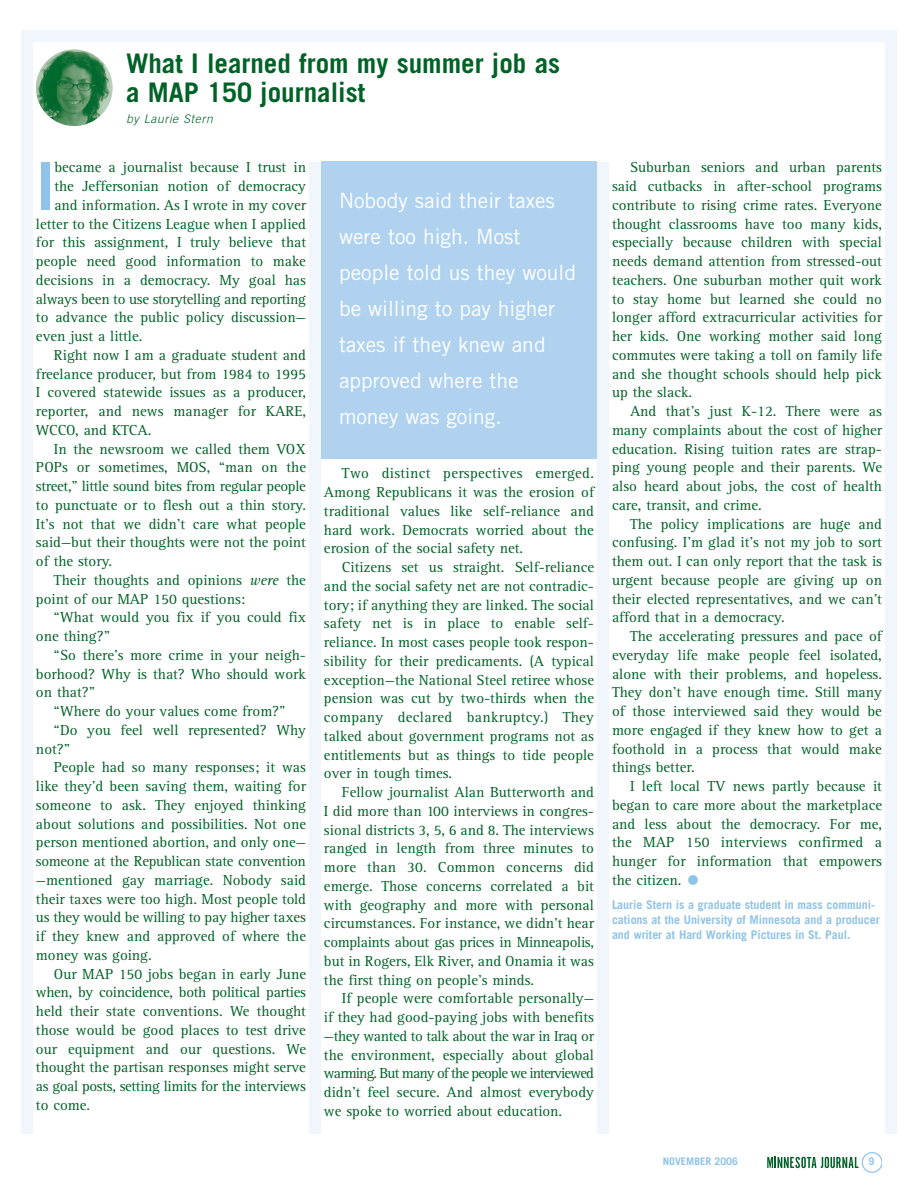
<style>
.page{position:relative;width:918px;height:1188px;background:#fff}
.page>*{position:absolute;margin:0;border:0;box-sizing:border-box;transform-origin:0 0}
.t1{font:66.3px "Trade Gothic Bold Cond Twenty";color:#8fc3e9}
.t2{font:700 27px/28.5px "Trade Gothic";color:#006227}
.t3{font:21px/36px "Trade Gothic";color:#fff}
.t4{font:15px/18.8px "Rotis Serif";color:#006227;text-align:justify}
.t5{font:15px "Rotis Serif";letter-spacing:-.02em;color:#006227}
.t6{font:700 12px/15px "Trade Gothic";color:#8fc3e9}
.t7{font:italic 300 12px "Trade Gothic";color:#006227}
.t8{font:700 10.5px "Trade Gothic";color:#8fc3e9}
.s1{font-style:italic}
.s2{font-size:27px;color:#8fc3e9}
</style>
<div class="page">
<svg style="left:767px;top:1152px;width:115px;height:21px"></svg>
<img style="left:36px;top:50px;width:76px;height:76px;border-radius:50%">
<div style="left:21px;top:30px;width:876px;height:1110px;border:12px solid #f1f6fc"></div>
<div style="left:309px;top:162px;width:12px;height:972px;background:#f1f6fc"></div>
<div style="left:597px;top:162px;width:12px;height:972px;background:#f1f6fc"></div>
<div style="left:321px;top:162px;width:276px;height:297px;background:#b0d2ef"></div>
<h2 class="t2" style="left:126px;top:49px;width:436px">What I learned from my summer job as a MAP 150 journalist</h2>
<p class="t7" style="left:126px;top:112px;width:91px">by Laurie Stern</p>
<h1 class="t1" style="left:36px;top:146px;width:20px">I</h1>
<p class="t4" style="left:54px;top:159px;width:253px">became a journalist because I trust in</p>
<p class="t4" style="left:54px;top:177px;width:253px">the Jeffersonian notion of democracy</p>
<p class="t4" style="left:54px;top:196px;width:253px">and information. As I wrote in my cover</p>
<p class="t4" style="left:36px;top:215px;width:271px">letter to the Citizens League when I applied</p>
<p class="t4" style="left:36px;top:234px;width:272px">for this assignment, I truly believe that</p>
<p class="t4" style="left:36px;top:252px;width:271px">people need good information to make</p>
<p class="t4" style="left:36px;top:271px;width:272px">decisions in a democracy. My goal has</p>
<p class="t5" style="left:36px;top:290px;width:271px">always been to use storytelling and reporting</p>
<p class="t4" style="left:36px;top:309px;width:271px">to advance the public policy discussion—</p>
<p class="t4" style="left:36px;top:327px;width:108px">even just a little.</p>
<p class="t4" style="left:54px;top:346px;width:254px">Right now I am a graduate student and</p>
<p class="t4" style="left:36px;top:365px;width:272px">freelance producer, but from 1984 to 1995</p>
<p class="t4" style="left:36px;top:384px;width:272px">I covered statewide issues as a producer,</p>
<p class="t4" style="left:36px;top:402px;width:272px">reporter, and news manager for KARE,</p>
<p class="t4" style="left:36px;top:421px;width:117px">WCCO, and KTCA.</p>
<p class="t4" style="left:54px;top:440px;width:253px">In the newsroom we called them VOX</p>
<p class="t4" style="left:36px;top:459px;width:272px">POPs or sometimes, MOS, “man on the</p>
<p class="t5" style="left:36px;top:478px;width:271px">street,” little sound bites from regular people</p>
<p class="t4" style="left:36px;top:496px;width:272px">to punctuate or to flesh out a thin story.</p>
<p class="t4" style="left:36px;top:515px;width:272px">It's not that we didn't care what people</p>
<p class="t4" style="left:36px;top:534px;width:272px">said—but their thoughts were not the point</p>
<p class="t4" style="left:36px;top:552px;width:78px">of the story.</p>
<p class="t4" style="left:54px;top:571px;width:253px">Their thoughts and opinions <span class="s1">were</span> the</p>
<p class="t4" style="left:36px;top:590px;width:211px">point of our MAP 150 questions:</p>
<p class="t4" style="left:54px;top:609px;width:254px">“What would you fix if you could fix</p>
<p class="t4" style="left:36px;top:627px;width:75px">one thing?”</p>
<p class="t4" style="left:54px;top:646px;width:254px">“So there's more crime in your neigh-</p>
<p class="t4" style="left:36px;top:665px;width:272px">borhood? Why is that? Who should work</p>
<p class="t4" style="left:36px;top:684px;width:60px">on that?”</p>
<p class="t4" style="left:54px;top:702px;width:233px">“Where do your values come from?”</p>
<p class="t4" style="left:54px;top:721px;width:253px">“Do you feel well represented? Why</p>
<p class="t4" style="left:36px;top:740px;width:35px">not?”</p>
<p class="t4" style="left:54px;top:759px;width:254px">People had so many responses; it was</p>
<p class="t4" style="left:36px;top:777px;width:271px">like they'd been saving them, waiting for</p>
<p class="t4" style="left:36px;top:796px;width:272px">someone to ask. They enjoyed thinking</p>
<p class="t4" style="left:36px;top:815px;width:272px">about solutions and possibilities. Not one</p>
<p class="t4" style="left:36px;top:834px;width:271px">person mentioned abortion, and only one—</p>
<p class="t5" style="left:36px;top:853px;width:272px">someone at the Republican state convention</p>
<p class="t4" style="left:36px;top:871px;width:271px">—mentioned gay marriage. Nobody said</p>
<p class="t4" style="left:36px;top:890px;width:271px">their taxes were too high. Most people told</p>
<p class="t4" style="left:36px;top:909px;width:271px">us they would be willing to pay higher taxes</p>
<p class="t4" style="left:36px;top:927px;width:272px">if they knew and approved of where the</p>
<p class="t4" style="left:36px;top:946px;width:117px">money was going.</p>
<p class="t4" style="left:54px;top:965px;width:254px">Our MAP 150 jobs began in early June</p>
<p class="t5" style="left:36px;top:984px;width:272px">when, by coincidence, both political parties</p>
<p class="t4" style="left:36px;top:1002px;width:272px">held their state conventions. We thought</p>
<p class="t4" style="left:36px;top:1021px;width:271px">those would be good places to test drive</p>
<p class="t4" style="left:36px;top:1040px;width:272px">our equipment and our questions. We</p>
<p class="t4" style="left:36px;top:1059px;width:271px">thought the partisan responses might serve</p>
<p class="t5" style="left:36px;top:1078px;width:272px">as goal posts, setting limits for the interviews</p>
<p class="t4" style="left:36px;top:1096px;width:56px">to come.</p>
<h3 class="t3" style="left:339px;top:182px;width:239px">Nobody said their taxes were too high. Most people told us they would be willing to pay higher taxes if they knew and approved where the money was going.</h3>
<p class="t4" style="left:324px;top:465px;width:272px;text-indent:18px">Two distinct perspectives emerged.<br>Among Republicans it was the erosion of traditional values like self-reliance and hard work. Democrats worried about the erosion of the social safety net.</p>
<p class="t4" style="left:324px;top:558px;width:272px;text-indent:18px">Citizens set us straight. Self-reliance and the social safety net are not contradic&shy;tory; if anything they are linked. The social safety net is in place to enable self&shy;reliance. In most cases people took respon&shy;sibility for their predicaments. (A typical exception—the National Steel retiree whose pension was cut by two-thirds when the company declared bankruptcy.) They talked about government programs not as entitlements but as things to tide people over in tough times.</p>
<p class="t4" style="left:324px;top:783px;width:272px;text-indent:18px">Fellow journalist Alan Butterworth and I did more than 100 interviews in congres&shy;sional districts 3, 5, 6 and 8. The interviews ranged in length from three minutes to more than 30. Common concerns did emerge. Those concerns correlated a bit with geography and more with personal circumstances. For instance, we didn't hear complaints about gas prices in Minneapolis, but in Rogers, Elk River, and Onamia it was the first thing on people's minds.</p>
<p class="t4" style="left:324px;top:990px;width:272px;text-indent:18px">If people were comfortable personally— if they had good-paying jobs with benefits —they wanted to talk about the war in Iraq or the environment, especially about global warming. But many of the people we interviewed didn't feel secure. And almost everybody we spoke to worried about education.</p>
<p class="t4" style="left:612px;top:159px;width:272px;text-indent:18px">Suburban seniors and urban parents said cutbacks in after-school programs contribute to rising crime rates. Everyone thought classrooms have too many kids, especially because children with special needs demand attention from stressed-out teachers. One suburban mother quit work to stay home but learned she could no longer afford extracurricular activities for her kids. One working mother said long commutes were taking a toll on family life and she thought schools should help pick up the slack.</p>
<p class="t4" style="left:612px;top:402px;width:272px;text-indent:18px">And that's just K-12. There were as many complaints about the cost of higher education. Rising tuition rates are strap&shy;ping young people and their parents. We also heard about jobs, the cost of health care, transit, and crime.</p>
<p class="t4" style="left:612px;top:515px;width:272px;text-indent:18px">The policy implications are huge and confusing. I'm glad it's not my job to sort them out. I can only report that the task is urgent because people are giving up on their elected representatives, and we can't afford that in a democracy.</p>
<p class="t4" style="left:612px;top:627px;width:272px;text-indent:18px">The accelerating pressures and pace of everyday life make people feel isolated, alone with their problems, and hopeless.<br>They don't have enough time. Still many of those interviewed said they would be more engaged if they knew how to get a foothold in a process that would make things better.</p>
<p class="t4" style="left:612px;top:777px;width:272px;text-indent:18px">I left local TV news partly because it began to care more about the marketplace and less about the democracy. For me, the MAP 150 interviews confirmed a hunger for information that empowers the citizen. <span class="s2">•</span></p>
<p class="t6" style="left:612px;top:897px;width:269px">Laurie Stern is a graduate student in mass communi&shy;cations at the University of Minnesota and a producer and writer at Hard Working Pictures in St. Paul.</p>
<p class="t8" style="left:663px;top:1155px;width:77px">NOVEMBER 2006</p>
<p class="t8" style="left:869px;top:1155px;width:7px">9</p>
</div>
